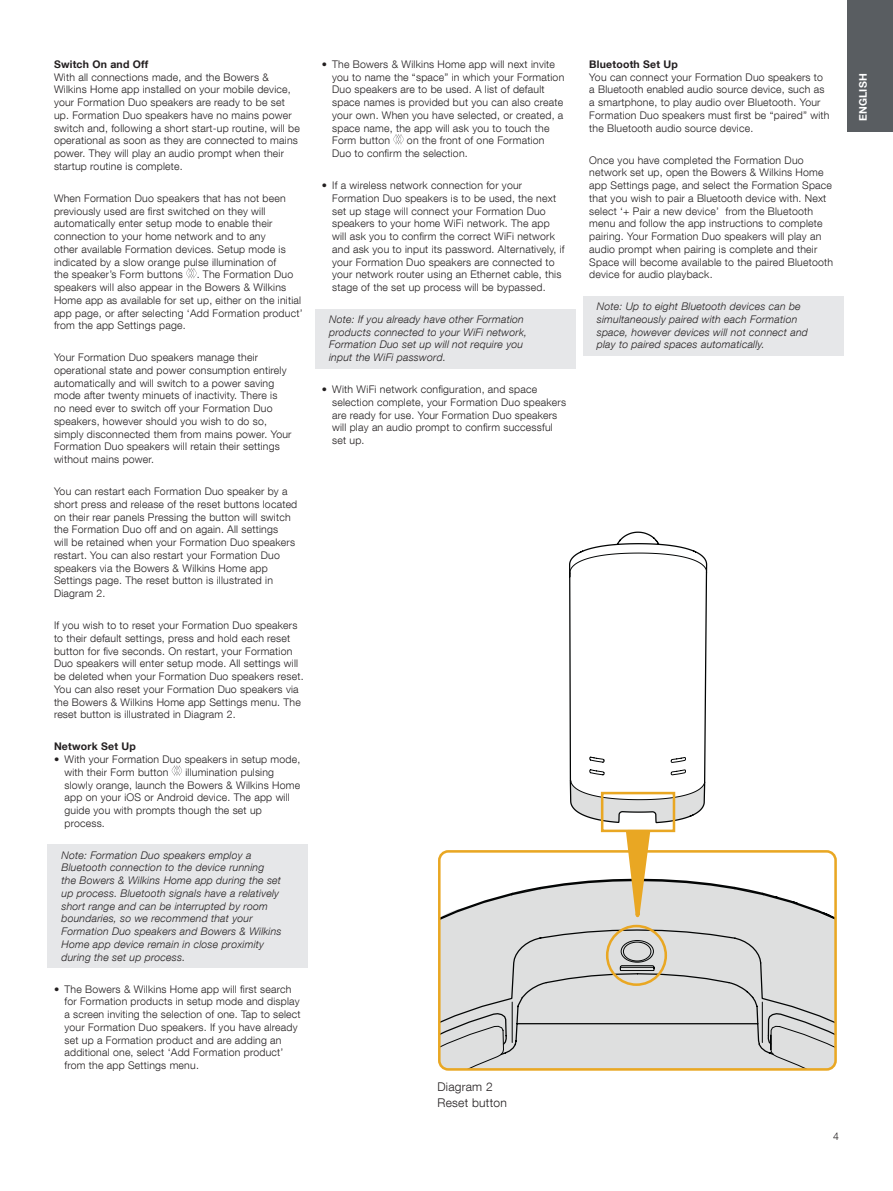
<style>
.page{position:relative;width:893px;height:1191px;background:#fff}
.page>*{position:absolute;margin:0;border:0;box-sizing:border-box;transform-origin:0 0}
.t1{font:300 12px/16.5px "Helvetica Neue LT Com";letter-spacing:.02em;color:#231f20}
.t2{font:300 10.5px/12.8px "Helvetica Neue LT Com";letter-spacing:.02em;color:#231f20}
.t3{font:italic 300 10.5px/12.8px "Helvetica Neue LT Com";letter-spacing:.02em;color:#231f20}
.t4{font:700 10.5px "Helvetica Neue LT Com";letter-spacing:.02em;color:#231f20}
.t5{font:700 10.5px "Helvetica Neue LT Com";letter-spacing:.02em;color:#fff}
</style>
<div class="page">
<div style="left:847px;top:0;width:46px;height:132px;background:#595d61"></div>
<div style="left:48px;top:844px;width:260px;height:124px;background:#e6e7e9"></div>
<svg style="left:186px;top:268px;width:10px;height:10px"></svg>
<svg style="left:172px;top:765px;width:10px;height:10px"></svg>
<div style="left:315px;top:309px;width:261px;height:59px;background:#e6e7e9"></div>
<svg style="left:393px;top:134px;width:11px;height:10px"></svg>
<svg style="left:438px;top:850px;width:399px;height:221px;background:#dbd9d3"></svg>
<svg style="left:569px;top:552px;width:138px;height:395px"></svg>
<div style="left:601px;top:792px;width:74px;height:40px;border:3px solid #e9a723"></div>
<div style="left:583px;top:296px;width:260px;height:60px;background:#e6e7e9"></div>
<p class="t4" style="left:54px;top:57px;width:96px">Switch On and Off</p>
<p class="t2" style="left:54px;top:70px;width:247px">With all connections made, and the Bowers &amp; Wilkins Home app installed on your mobile device, your Formation Duo speakers are ready to be set up. Formation Duo speakers have no mains power switch and, following a short start-up routine, will be operational as soon as they are connected to mains power. They will play an audio prompt when their startup routine is complete.</p>
<p class="t2" style="left:54px;top:191px;width:233px">When Formation Duo speakers that has not been previously used are first switched on they will automatically enter setup mode to enable their connection to your home network and to any other available Formation devices. Setup mode is indicated by a slow orange pulse illumination of the speaker’s Form buttons</p>
<p class="t2" style="left:54px;top:268px;width:250px;text-indent:143px">. The Formation Duo speakers will also appear in the Bowers &amp; Wilkins Home app as available for set up, either on the initial app page, or after selecting ‘Add Formation product’ from the app Settings page.</p>
<p class="t2" style="left:54px;top:351px;width:239px">Your Formation Duo speakers manage their operational state and power consumption entirely automatically and will switch to a power saving mode after twenty minuets of inactivity. There is no need ever to switch off your Formation Duo speakers, however should you wish to do so, simply disconnected them from mains power. Your Formation Duo speakers will retain their settings without mains power.</p>
<p class="t2" style="left:54px;top:485px;width:245px">You can restart each Formation Duo speaker by a short press and release of the reset buttons located on their rear panels Pressing the button will switch the Formation Duo off and on again. All settings<br>will be retained when your Formation Duo speakers restart. You can also restart your Formation Duo speakers via the Bowers &amp; Wilkins Home app Settings page. The reset button is illustrated in Diagram 2.</p>
<p class="t2" style="left:54px;top:618px;width:251px">If you wish to to reset your Formation Duo speakers to their default settings, press and hold each reset button for five seconds. On restart, your Formation Duo speakers will enter setup mode. All settings will be deleted when your Formation Duo speakers reset.<br>You can also reset your Formation Duo speakers via the Bowers &amp; Wilkins Home app Settings menu. The reset button is illustrated in Diagram 2.</p>
<p class="t4" style="left:54px;top:740px;width:83px">Network Set Up</p>
<p class="t2" style="left:65px;top:752px;width:237px;text-indent:-10px">• With your Formation Duo speakers in setup mode, with their Form button</p>
<p class="t2" style="left:65px;top:765px;width:237px;text-indent:121px">illumination pulsing slowly orange, launch the Bowers &amp; Wilkins Home app on your iOS or Android device. The app will guide you with prompts though the set up process.</p>
<p class="t3" style="left:61px;top:848px;width:222px">Note: Formation Duo speakers employ a Bluetooth connection to the device running<br>the Bowers &amp; Wilkins Home app during the set up process. Bluetooth signals have a relatively short range and can be interrupted by room boundaries, so we recommend that your Formation Duo speakers and Bowers &amp; Wilkins Home app device remain in close proximity during the set up process.</p>
<p class="t2" style="left:65px;top:982px;width:238px;text-indent:-10px">• The Bowers &amp; Wilkins Home app will first search for Formation products in setup mode and display a screen inviting the selection of one. Tap to select your Formation Duo speakers. If you have already set up a Formation product and are adding an additional one, select ‘Add Formation product’ from the app Settings menu.</p>
<p class="t2" style="left:332px;top:58px;width:234px;text-indent:-10px">• The Bowers &amp; Wilkins Home app will next invite you to name the “space” in which your Formation Duo speakers are to be used. A list of default space names is provided but you can also create your own. When you have selected, or created, a space name, the app will ask you to touch the Form button</p>
<p class="t2" style="left:332px;top:134px;width:214px;text-indent:75px">on the front of one Formation<br>Duo to confirm the selection.</p>
<p class="t2" style="left:332px;top:179px;width:234px;text-indent:-10px">• If a wireless network connection for your Formation Duo speakers is to be used, the next set up stage will connect your Formation Duo speakers to your home WiFi network. The app will ask you to confirm the correct WiFi network and ask you to input its password. Alternatively, if your Formation Duo speakers are connected to your network router using an Ethernet cable, this stage of the set up process will be bypassed.</p>
<p class="t3" style="left:329px;top:313px;width:199px">Note: If you already have other Formation products connected to your WiFi network, Formation Duo set up will not require you input the WiFi password.</p>
<p class="t2" style="left:332px;top:383px;width:235px;text-indent:-10px">• With WiFi network configuration, and space selection complete, your Formation Duo speakers are ready for use. Your Formation Duo speakers will play an audio prompt to confirm successful set up.</p>
<p class="t1" style="left:437px;top:1078px;width:71px">Diagram 2<br>Reset button</p>
<p class="t4" style="left:589px;top:57px;width:90px">Bluetooth Set Up</p>
<p class="t2" style="left:589px;top:70px;width:242px">You can connect your Formation Duo speakers to a Bluetooth enabled audio source device, such as a smartphone, to play audio over Bluetooth. Your Formation Duo speakers must first be “paired” with the Bluetooth audio source device.</p>
<p class="t2" style="left:589px;top:153px;width:245px">Once you have completed the Formation Duo network set up, open the Bowers &amp; Wilkins Home app Settings page, and select the Formation Space that you wish to pair a Bluetooth device with. Next select ‘+ Pair a new device’ from the Bluetooth menu and follow the app instructions to complete pairing. Your Formation Duo speakers will play an audio prompt when pairing is complete and their Space will become available to the paired Bluetooth device for audio playback.</p>
<p class="t3" style="left:597px;top:300px;width:213px">Note: Up to eight Bluetooth devices can be simultaneously paired with each Formation space, however devices will not connect and play to paired spaces automatically.</p>
<p class="t5" style="left:856px;top:121px;width:49px;rotate:-90deg">ENGLISH</p>
<p class="t2" style="left:833px;top:1130px;width:7px">4</p>
</div>
